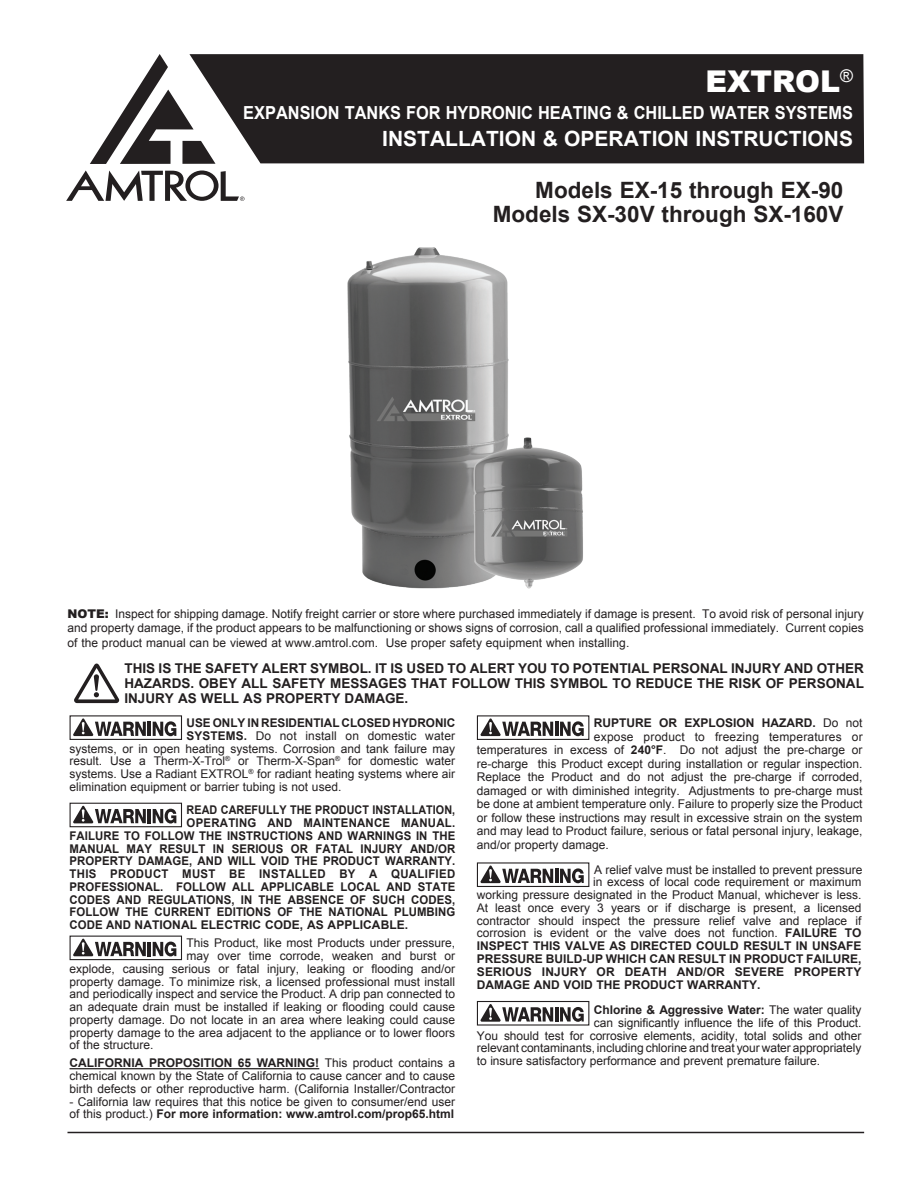
<style>
.page{position:relative;width:918px;height:1188px;background:#fff}
.page>*{position:absolute;margin:0;border:0;box-sizing:border-box;transform-origin:0 0}
.t1{font:900 30px "Arial";color:#fff}
.t2{font:700 22.5px/24px "Arial";color:#231f20;text-align:right}
.t3{font:700 21px "Arial";color:#fff}
.t4{font:700 18px "Arial";color:#fff;scale:.91 1}
.t5{font:700 13.5px/15px "Arial";color:#231f20;text-align:justify}
.Warning{font:12px/12.8px "Arial";color:#231f20}
.t6{font:700 12px "Arial";letter-spacing:.005em;color:#231f20;scale:.95 1}
.t7{font:700 12px "Arial";letter-spacing:.005em;color:#231f20}
.t8{font:700 12px "Arial";letter-spacing:.03em;color:#231f20;scale:.95 1}
.t9{font:700 12px "Arial";letter-spacing:.005em;color:#231f20;scale:.9 1}
.s1{font-weight:900}
.s2{font-weight:700}
.s3{font-weight:400}
</style>
<div class="page">
<div style="left:216px;top:54px;width:648px;height:109px;background:#231f20"></div>
<svg style="left:90px;top:54px;width:126px;height:110px"></svg>
<svg style="left:66px;top:170px;width:179px;height:31px"></svg>
<hr style="left:68px;top:1132px;width:796px;height:1px;background:#231f20">
<hr style="left:70px;top:1068px;width:249px;height:1px;background:#231f20">
<div style="left:70px;top:715px;width:112px;height:25px;border:1px solid #231f20"></div>
<svg style="left:73px;top:718px;width:73px;height:18px"></svg>
<hr style="left:148px;top:722px;width:3px;height:14px;background:#231f20">
<svg style="left:153px;top:721px;width:23px;height:15px"></svg>
<svg style="left:73px;top:805px;width:104px;height:19px"></svg>
<div style="left:70px;top:803px;width:112px;height:24px;border:1px solid #231f20"></div>
<svg style="left:73px;top:806px;width:73px;height:17px"></svg>
<hr style="left:148px;top:809px;width:3px;height:14px;background:#231f20">
<svg style="left:153px;top:809px;width:23px;height:15px"></svg>
<svg style="left:74px;top:938px;width:103px;height:19px"></svg>
<div style="left:70px;top:936px;width:112px;height:24px;border:1px solid #231f20"></div>
<svg style="left:73px;top:939px;width:73px;height:17px"></svg>
<hr style="left:148px;top:942px;width:3px;height:14px;background:#231f20">
<svg style="left:153px;top:942px;width:23px;height:14px"></svg>
<svg style="left:589px;top:715px;width:1px;height:25px"></svg>
<div style="left:477px;top:715px;width:112px;height:25px;border:1px solid #231f20"></div>
<svg style="left:481px;top:718px;width:72px;height:18px"></svg>
<hr style="left:555px;top:722px;width:3px;height:14px;background:#231f20">
<svg style="left:560px;top:721px;width:24px;height:15px"></svg>
<svg style="left:589px;top:862px;width:1px;height:25px"></svg>
<div style="left:477px;top:862px;width:112px;height:25px;border:1px solid #231f20"></div>
<svg style="left:481px;top:866px;width:72px;height:17px"></svg>
<hr style="left:555px;top:869px;width:3px;height:14px;background:#231f20">
<svg style="left:560px;top:868px;width:24px;height:15px"></svg>
<svg style="left:589px;top:1001px;width:1px;height:25px"></svg>
<div style="left:477px;top:1001px;width:112px;height:25px;border:1px solid #231f20"></div>
<svg style="left:481px;top:1004px;width:72px;height:18px"></svg>
<hr style="left:555px;top:1007px;width:3px;height:15px;background:#231f20">
<svg style="left:560px;top:1007px;width:24px;height:15px"></svg>
<svg style="left:74px;top:664px;width:45px;height:39px"></svg>
<img style="left:347px;top:247px;width:236px;height:342px">
<p class="t1" style="left:706px;top:59px;width:149px">EXTROL<sup>®</sup></p>
<p class="t4" style="left:243px;top:101px;width:672px">EXPANSION TANKS FOR HYDRONIC HEATING &amp; CHILLED WATER SYSTEMS</p>
<p class="t3" style="left:382px;top:125px;width:472px">INSTALLATION &amp; OPERATION INSTRUCTIONS</p>
<p class="t2" style="left:493px;top:179px;width:352px">Models EX-15 through EX-90<br>Models SX-30V through SX-160V</p>
<p class="Warning" style="left:68px;top:607px;width:798px;line-height:13.5px"><span class="s1">NOTE:</span> Inspect for shipping damage. Notify freight carrier or store where purchased immediately if damage is present. To avoid risk of personal injury and property damage, if the product appears to be malfunctioning or shows signs of corrosion, call a qualified professional immediately. Current copies</p>
<p class="Warning" style="left:68px;top:636px;width:563px">of the product manual can be viewed at www.amtrol.com. Use proper safety equipment when installing.</p>
<p class="t5" style="left:124px;top:661px;width:741px">THIS IS THE SAFETY ALERT SYMBOL. IT IS USED TO ALERT YOU TO POTENTIAL PERSONAL INJURY AND OTHER HAZARDS. OBEY ALL SAFETY MESSAGES THAT FOLLOW THIS SYMBOL TO REDUCE THE RISK OF PERSONAL INJURY AS WELL AS PROPERTY DAMAGE.</p>
<p class="t7" style="left:187px;top:715px;width:270px">USE ONLY IN RESIDENTIAL CLOSED HYDRONIC</p>
<p class="Warning" style="left:187px;top:729px;width:270px"><span class="s2">SYSTEMS.</span> Do not install on domestic water</p>
<p class="Warning" style="left:70px;top:742px;width:387px">systems, or in open heating systems. Corrosion and tank failure may</p>
<p class="Warning" style="left:70px;top:755px;width:387px">result. Use a Therm-X-Trol<sup>®</sup> or Therm-X-Span<sup>®</sup> for domestic water</p>
<p class="Warning" style="left:70px;top:768px;width:387px">systems. Use a Radiant EXTROL<sup>®</sup> for radiant heating systems where air</p>
<p class="Warning" style="left:70px;top:780px;width:273px">elimination equipment or barrier tubing is not used.</p>
<p class="t9" style="left:187px;top:802px;width:300px">READ CAREFULLY THE PRODUCT INSTALLATION,</p>
<p class="t6" style="left:187px;top:815px;width:284px">OPERATING AND MAINTENANCE MANUAL.</p>
<p class="t6" style="left:70px;top:828px;width:408px">FAILURE TO FOLLOW THE INSTRUCTIONS AND WARNINGS IN THE</p>
<p class="t6" style="left:70px;top:840px;width:408px">MANUAL MAY RESULT IN SERIOUS OR FATAL INJURY AND/OR</p>
<p class="t6" style="left:70px;top:853px;width:408px">PROPERTY DAMAGE, AND WILL VOID THE PRODUCT WARRANTY.</p>
<p class="t8" style="left:70px;top:866px;width:408px">THIS PRODUCT MUST BE INSTALLED BY A QUALIFIED</p>
<p class="t6" style="left:70px;top:879px;width:408px">PROFESSIONAL. FOLLOW ALL APPLICABLE LOCAL AND STATE</p>
<p class="t6" style="left:70px;top:891px;width:408px">CODES AND REGULATIONS, IN THE ABSENCE OF SUCH CODES,</p>
<p class="t6" style="left:70px;top:904px;width:408px">FOLLOW THE CURRENT EDITIONS OF THE NATIONAL PLUMBING</p>
<p class="t6" style="left:70px;top:917px;width:358px">CODE AND NATIONAL ELECTRIC CODE, AS APPLICABLE.</p>
<p class="Warning" style="left:187px;top:937px;width:270px">This Product, like most Products under pressure,</p>
<p class="Warning" style="left:187px;top:950px;width:270px">may over time corrode, weaken and burst or</p>
<p class="Warning" style="left:70px;top:962px;width:387px">explode, causing serious or fatal injury, leaking or flooding and/or</p>
<p class="Warning" style="left:70px;top:975px;width:387px">property damage. To minimize risk, a licensed professional must install</p>
<p class="Warning" style="left:70px;top:988px;width:387px">and periodically inspect and service the Product. A drip pan connected to</p>
<p class="Warning" style="left:70px;top:1001px;width:387px">an adequate drain must be installed if leaking or flooding could cause</p>
<p class="Warning" style="left:70px;top:1013px;width:387px">property damage. Do not locate in an area where leaking could cause</p>
<p class="Warning" style="left:70px;top:1026px;width:387px">property damage to the area adjacent to the appliance or to lower floors</p>
<p class="Warning" style="left:70px;top:1039px;width:86px">of the structure.</p>
<p class="Warning" style="left:70px;top:1057px;width:387px;text-align:justify"><span class="s2">CALIFORNIA PROPOSITION 65 WARNING!</span> This product contains a chemical known by the State of California to cause cancer and to cause birth defects or other reproductive harm. (California Installer/Contractor</p>
<p class="Warning" style="left:70px;top:1095px;width:387px">- California law requires that this notice be given to consumer/end user of this product.) <span class="s2">For more information: www.amtrol.com/prop65.html</span></p>
<p class="t7" style="left:594px;top:715px;width:270px">RUPTURE OR EXPLOSION HAZARD. <span class="s3">Do not</span></p>
<p class="Warning" style="left:594px;top:730px;width:270px">expose product to freezing temperatures or</p>
<p class="Warning" style="left:477px;top:744px;width:387px">temperatures in excess of <span class="s2">240°F</span>. Do not adjust the pre-charge or</p>
<p class="Warning" style="left:477px;top:757px;width:387px">re-charge this Product except during installation or regular inspection.</p>
<p class="Warning" style="left:477px;top:771px;width:387px">Replace the Product and do not adjust the pre-charge if corroded,</p>
<p class="Warning" style="left:477px;top:784px;width:387px">damaged or with diminished integrity. Adjustments to pre-charge must</p>
<p class="Warning" style="left:477px;top:798px;width:387px">be done at ambient temperature only. Failure to properly size the Product</p>
<p class="Warning" style="left:477px;top:811px;width:387px">or follow these instructions may result in excessive strain on the system</p>
<p class="Warning" style="left:477px;top:825px;width:387px">and may lead to Product failure, serious or fatal personal injury, leakage,</p>
<p class="Warning" style="left:477px;top:838px;width:134px">and/or property damage.</p>
<p class="Warning" style="left:594px;top:863px;width:270px">A relief valve must be installed to prevent pressure</p>
<p class="Warning" style="left:593px;top:876px;width:270px">in excess of local code requirement or maximum</p>
<p class="Warning" style="left:477px;top:889px;width:386px">working pressure designated in the Product Manual, whichever is less.</p>
<p class="Warning" style="left:477px;top:901px;width:386px">At least once every 3 years or if discharge is present, a licensed</p>
<p class="Warning" style="left:477px;top:914px;width:386px">contractor should inspect the pressure relief valve and replace if</p>
<p class="Warning" style="left:477px;top:927px;width:386px">corrosion is evident or the valve does not function. <span class="s2">FAILURE TO</span></p>
<p class="t7" style="left:477px;top:938px;width:386px">INSPECT THIS VALVE AS DIRECTED COULD RESULT IN UNSAFE</p>
<p class="t7" style="left:477px;top:951px;width:386px">PRESSURE BUILD-UP WHICH CAN RESULT IN PRODUCT FAILURE,</p>
<p class="t7" style="left:477px;top:963px;width:386px">SERIOUS INJURY OR DEATH AND/OR SEVERE PROPERTY</p>
<p class="t7" style="left:477px;top:977px;width:285px">DAMAGE AND VOID THE PRODUCT WARRANTY.</p>
<p class="t7" style="left:594px;top:1002px;width:269px">Chlorine &amp; Aggressive Water: <span class="s3">The water quality</span></p>
<p class="Warning" style="left:594px;top:1016px;width:269px">can significantly influence the life of this Product.</p>
<p class="Warning" style="left:477px;top:1029px;width:386px">You should test for corrosive elements, acidity, total solids and other</p>
<p class="Warning" style="left:477px;top:1042px;width:386px">relevant contaminants, including chlorine and treat your water appropriately</p>
<p class="Warning" style="left:477px;top:1055px;width:345px">to insure satisfactory performance and prevent premature failure.</p>
</div>
